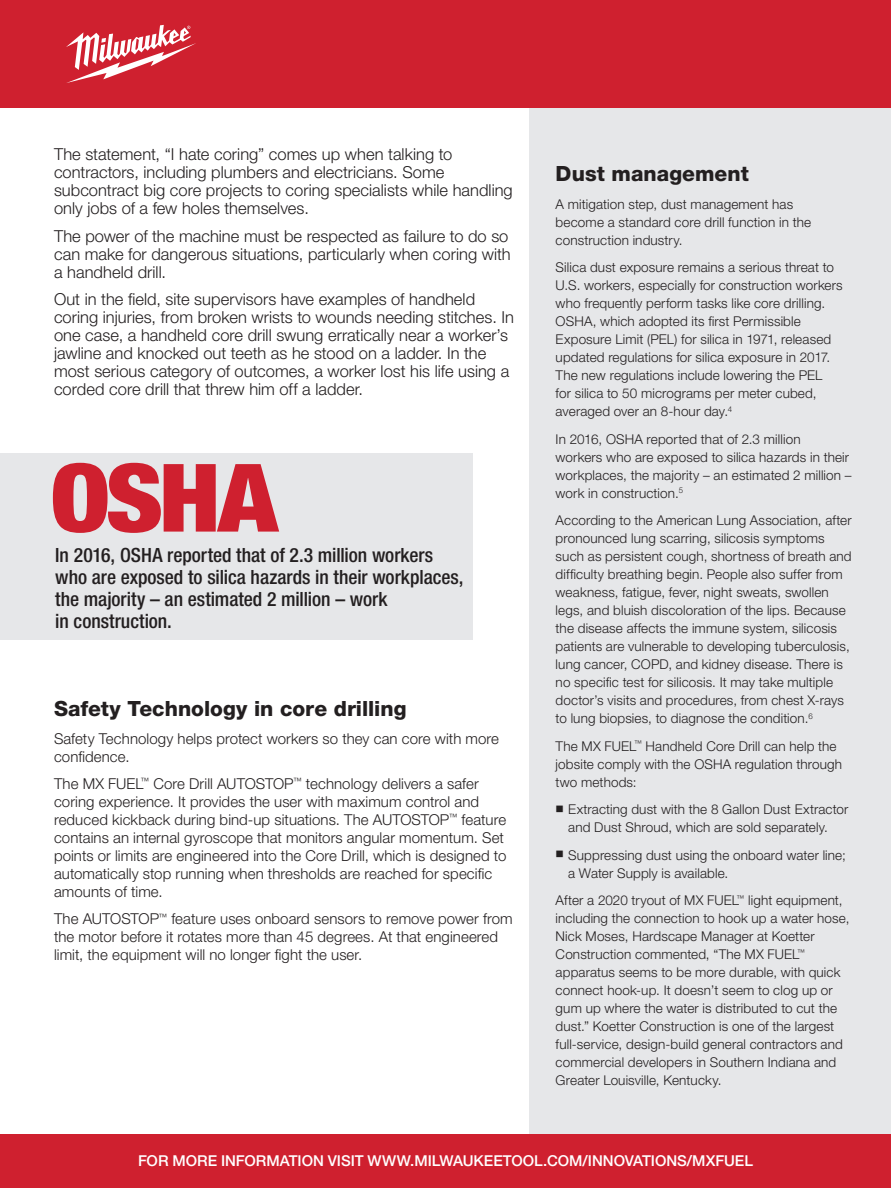
<style>
.page{position:relative;width:891px;height:1188px;background:#fff}
.page>*{position:absolute;margin:0;border:0;box-sizing:border-box;transform-origin:0 0}
.t1{font:800 21px "Helvetica Neue LT Std";color:#231f20}
.t2{font:500 condensed 19.65px/22px "Helvetica Neue LT Std";letter-spacing:-.005em;color:#231f20}
.t3{font:300 16.5px/18px "Helvetica Neue LT Std";color:#231f20}
.t4{font:300 15px/18px "Helvetica Neue LT Std";letter-spacing:.005em;color:#231f20}
.t5{font:500 15px "Helvetica Neue LT Std";color:#fff}
.t6{font:300 13.5px/18px "Helvetica Neue LT Std";letter-spacing:.01em;color:#231f20}
</style>
<div class="page">
<div style="left:530px;top:108px;width:361px;height:1026px;background:#e6e7e9"></div>
<div style="left:0;top:1134px;width:891px;height:54px;background:#cf202f"></div>
<div style="left:0;top:0;width:891px;height:108px;background:#cf202f"></div>
<svg style="left:66px;top:25px;width:130px;height:58px"></svg>
<div style="left:0;top:453px;width:473px;height:186px;background:#e6e7e9"></div>
<svg style="left:53px;top:463px;width:226px;height:70px"></svg>
<p class="t3" style="left:54px;top:145px;width:460px">The statement, “I hate coring” comes up when talking to contractors, including plumbers and electricians. Some subcontract big core projects to coring specialists while handling only jobs of a few holes themselves.</p>
<p class="t3" style="left:54px;top:227px;width:458px">The power of the machine must be respected as failure to do so can make for dangerous situations, particularly when coring with a handheld drill.</p>
<p class="t3" style="left:54px;top:290px;width:462px">Out in the field, site supervisors have examples of handheld coring injuries, from broken wrists to wounds needing stitches. In one case, a handheld core drill swung erratically near a worker’s jawline and knocked out teeth as he stood on a ladder. In the most serious category of outcomes, a worker lost his life using a corded core drill that threw him off a ladder.</p>
<h2 class="t2" style="left:55px;top:544px;width:410px">In 2016, OSHA reported that of 2.3 million workers who are exposed to silica hazards in their workplaces, the majority – an estimated 2 million – work<br>in construction.</h2>
<h1 class="t1" style="left:54px;top:696px;width:354px">Safety Technology in core drilling</h1>
<p class="t4" style="left:54px;top:729px;width:447px">Safety Technology helps protect workers so they can core with more confidence.</p>
<p class="t4" style="left:54px;top:774px;width:454px">The MX FUEL<sup>™</sup> Core Drill AUTOSTOP<sup>™</sup> technology delivers a safer coring experience. It provides the user with maximum control and reduced kickback during bind-up situations. The AUTOSTOP<sup>™</sup> feature contains an internal gyroscope that monitors angular momentum. Set points or limits are engineered into the Core Drill, which is designed to automatically stop running when thresholds are reached for specific amounts of time.</p>
<p class="t4" style="left:54px;top:910px;width:460px">The AUTOSTOP<sup>™</sup> feature uses onboard sensors to remove power from the motor before it rotates more than 45 degrees. At that engineered limit, the equipment will no longer fight the user.</p>
<h1 class="t1" style="left:556px;top:161px;width:195px">Dust management</h1>
<p class="t6" style="left:556px;top:195px;width:257px">A mitigation step, dust management has become a standard core drill function in the construction industry.</p>
<p class="t6" style="left:556px;top:258px;width:289px">Silica dust exposure remains a serious threat to U.S. workers, especially for construction workers who frequently perform tasks like core drilling.<br>OSHA, which adopted its first Permissible Exposure Limit (PEL) for silica in 1971, released updated regulations for silica exposure in 2017.<br>The new regulations include lowering the PEL<br>for silica to 50 micrograms per meter cubed, averaged over an 8-hour day.<sup>4</sup></p>
<p class="t6" style="left:556px;top:430px;width:298px">In 2016, OSHA reported that of 2.3 million<br>workers who are exposed to silica hazards in their workplaces, the majority – an estimated 2 million – work in construction.<sup>5</sup></p>
<p class="t6" style="left:556px;top:511px;width:298px">According to the American Lung Association, after pronounced lung scarring, silicosis symptoms such as persistent cough, shortness of breath and difficulty breathing begin. People also suffer from weakness, fatigue, fever, night sweats, swollen legs, and bluish discoloration of the lips. Because the disease affects the immune system, silicosis patients are vulnerable to developing tuberculosis, lung cancer, COPD, and kidney disease. There is no specific test for silicosis. It may take multiple doctor’s visits and procedures, from chest X-rays to lung biopsies, to diagnose the condition.<sup>6</sup></p>
<p class="t6" style="left:556px;top:737px;width:288px">The MX FUEL<sup>™</sup> Handheld Core Drill can help the jobsite comply with the OSHA regulation through two methods:</p>
<p class="t6" style="left:556px;top:800px;width:294px;text-align:center">■ Extracting dust with the 8 Gallon Dust Extractor and Dust Shroud, which are sold separately.</p>
<p class="t6" style="left:568px;top:846px;width:279px;text-indent:-13px">■ Suppressing dust using the onboard water line; a Water Supply is available.</p>
<p class="t6" style="left:556px;top:891px;width:295px">After a 2020 tryout of MX FUEL<sup>™</sup> light equipment, including the connection to hook up a water hose, Nick Moses, Hardscape Manager at Koetter Construction commented, “The MX FUEL<sup>™ </sup>apparatus seems to be more durable, with quick connect hook-up. It doesn’t seem to clog up or gum up where the water is distributed to cut the dust.” Koetter Construction is one of the largest full-service, design-build general contractors and commercial developers in Southern Indiana and Greater Louisville, Kentucky.</p>
<p class="t5" style="left:138px;top:1152px;width:616px">FOR MORE INFORMATION VISIT WWW.MILWAUKEETOOL.COM/INNOVATIONS/MXFUEL</p>
</div>
